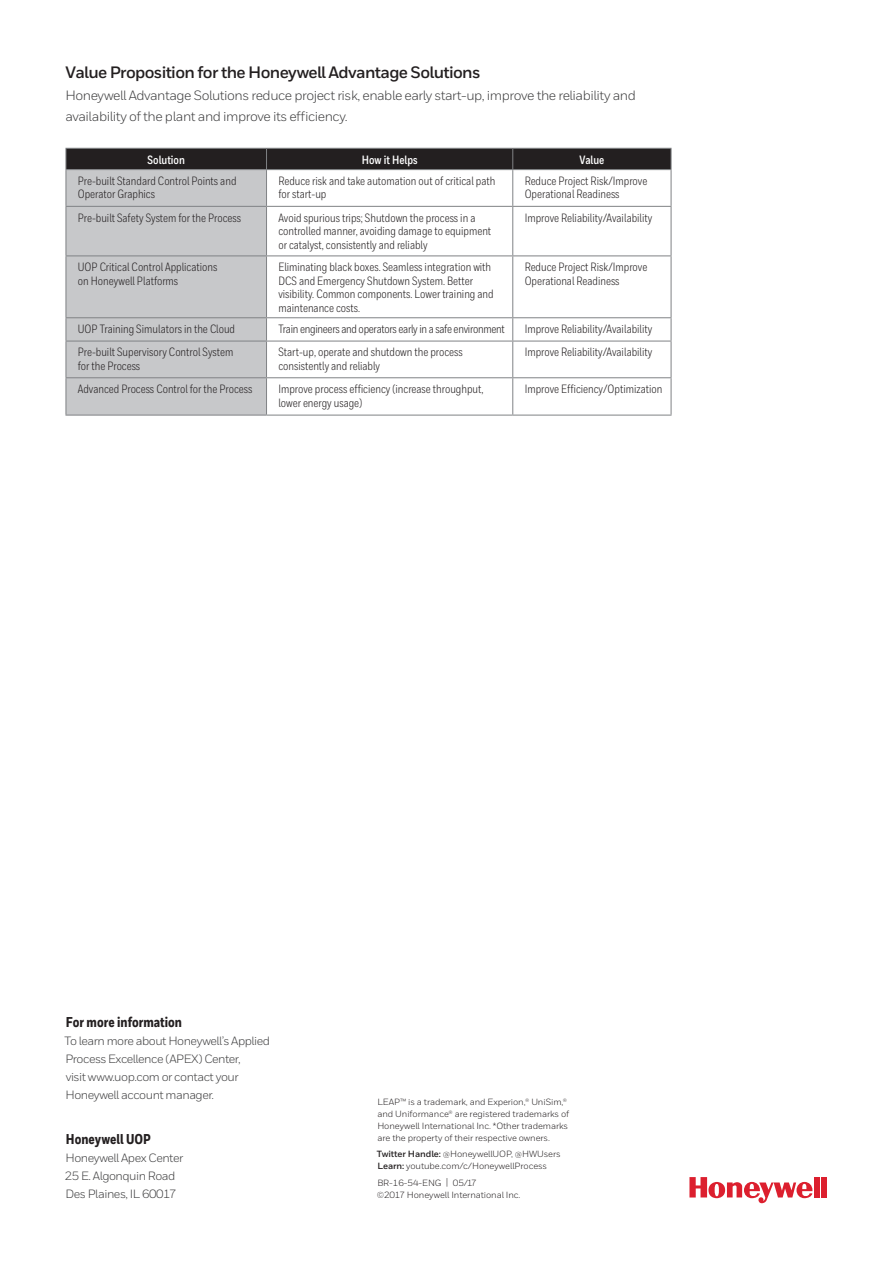
<style>
.page{position:relative;width:893px;height:1263px;background:#fff}
.page>*{position:absolute;margin:0;border:0;box-sizing:border-box;transform-origin:0 0}
.t1{font:700 16.5px "Honeywell Sans";letter-spacing:-.04em;color:#231f20}
.Cover__Address_Block{font:800 14.25px "Honeywell Cond";color:#231f20}
.t2{font:13.5px/21px "Honeywell Sans";letter-spacing:-.035em;color:#3e3e3f}
.t3{font:12px/13.5px "Honeywell Cond";color:#231f20}
.Cover__Address_Block-2{font:12px/18px "Honeywell Sans";letter-spacing:-.04em;color:#3e3e3f}
.t4{font:12px "Honeywell Cond";letter-spacing:-.02em;color:#231f20}
.t5{font:700 12px "Honeywell Cond";color:#fff}
.Cover__Copyright{font:9px/12px "Honeywell Sans";letter-spacing:-.01em;color:#231f20}
.s1{font-weight:700}
.s2{font-size:10.35px}
</style>
<div class="page">
<div style="left:814px;top:1177px;width:5px;height:20px;background:#dc1f2e"></div>
<div style="left:822px;top:1177px;width:5px;height:20px;background:#dc1f2e"></div>
<svg style="left:689px;top:1177px;width:123px;height:26px"></svg>
<div style="left:66px;top:170px;width:200px;height:245px;background:#c7c8ca"></div>
<div style="left:65px;top:148px;width:607px;height:21px;background:#231f20"></div>
<hr style="left:65px;top:169px;width:202px;height:1px;background:#808285">
<hr style="left:65px;top:170px;width:1px;height:36px;background:#808285">
<hr style="left:267px;top:169px;width:246px;height:1px;background:#808285">
<hr style="left:266px;top:170px;width:1px;height:36px;background:#808285">
<hr style="left:513px;top:169px;width:159px;height:1px;background:#808285">
<hr style="left:512px;top:170px;width:1px;height:36px;background:#808285">
<hr style="left:671px;top:170px;width:1px;height:36px;background:#808285">
<hr style="left:65px;top:206px;width:202px;height:1px;background:#808285">
<hr style="left:65px;top:207px;width:1px;height:48px;background:#808285">
<hr style="left:267px;top:206px;width:246px;height:1px;background:#808285">
<hr style="left:266px;top:207px;width:1px;height:48px;background:#808285">
<hr style="left:513px;top:206px;width:159px;height:1px;background:#808285">
<hr style="left:512px;top:207px;width:1px;height:48px;background:#808285">
<hr style="left:671px;top:207px;width:1px;height:48px;background:#808285">
<hr style="left:65px;top:255px;width:202px;height:1px;background:#808285">
<hr style="left:65px;top:256px;width:1px;height:61px;background:#808285">
<hr style="left:267px;top:255px;width:246px;height:1px;background:#808285">
<hr style="left:266px;top:256px;width:1px;height:61px;background:#808285">
<hr style="left:513px;top:255px;width:159px;height:1px;background:#808285">
<hr style="left:512px;top:256px;width:1px;height:61px;background:#808285">
<hr style="left:671px;top:256px;width:1px;height:61px;background:#808285">
<hr style="left:65px;top:317px;width:202px;height:1px;background:#808285">
<svg style="left:65px;top:318px;width:1px;height:23px"></svg>
<hr style="left:267px;top:317px;width:246px;height:1px;background:#808285">
<svg style="left:266px;top:318px;width:1px;height:23px"></svg>
<hr style="left:513px;top:317px;width:159px;height:1px;background:#808285">
<svg style="left:512px;top:318px;width:1px;height:23px"></svg>
<svg style="left:671px;top:318px;width:1px;height:23px"></svg>
<hr style="left:65px;top:341px;width:202px;height:1px;background:#808285">
<hr style="left:65px;top:342px;width:1px;height:35px;background:#808285">
<hr style="left:267px;top:341px;width:246px;height:1px;background:#808285">
<hr style="left:266px;top:342px;width:1px;height:35px;background:#808285">
<hr style="left:513px;top:341px;width:159px;height:1px;background:#808285">
<hr style="left:512px;top:342px;width:1px;height:35px;background:#808285">
<hr style="left:671px;top:342px;width:1px;height:35px;background:#808285">
<hr style="left:65px;top:377px;width:202px;height:1px;background:#808285">
<hr style="left:65px;top:378px;width:1px;height:37px;background:#808285">
<hr style="left:267px;top:377px;width:246px;height:1px;background:#808285">
<hr style="left:266px;top:378px;width:1px;height:37px;background:#808285">
<hr style="left:513px;top:377px;width:159px;height:1px;background:#808285">
<hr style="left:512px;top:378px;width:1px;height:37px;background:#808285">
<hr style="left:671px;top:378px;width:1px;height:37px;background:#808285">
<hr style="left:65px;top:415px;width:202px;height:1px;background:#808285">
<hr style="left:267px;top:415px;width:246px;height:1px;background:#808285">
<hr style="left:513px;top:415px;width:159px;height:1px;background:#808285">
<p class="t1" style="left:65px;top:63px;width:417px">Value Proposition for the Honeywell Advantage Solutions</p>
<p class="t2" style="left:65px;top:85px;width:572px">Honeywell Advantage Solutions reduce project risk, enable early start-up, improve the reliability and availability of the plant and improve its efficiency.</p>
<p class="t5" style="left:148px;top:152px;width:39px">Solution</p>
<p class="t5" style="left:362px;top:152px;width:57px">How it Helps</p>
<p class="t5" style="left:579px;top:152px;width:26px">Value</p>
<p class="t3" style="left:78px;top:174px;width:160px">Pre-built Standard Control Points and<br>Operator Graphics</p>
<p class="t3" style="left:278px;top:174px;width:218px">Reduce risk and take automation out of critical path for start-up</p>
<p class="t3" style="left:525px;top:174px;width:124px">Reduce Project Risk/Improve<br>Operational Readiness</p>
<p class="t3" style="left:78px;top:211px;width:165px">Pre-built Safety System for the Process</p>
<p class="t3" style="left:278px;top:211px;width:214px">Avoid spurious trips; Shutdown the process in a controlled manner, avoiding damage to equipment or catalyst, consistently and reliably</p>
<p class="t3" style="left:525px;top:211px;width:129px">Improve Reliability/Availability</p>
<p class="t3" style="left:78px;top:260px;width:141px">UOP Critical Control Applications on Honeywell Platforms</p>
<p class="t3" style="left:278px;top:260px;width:217px">Eliminating black boxes. Seamless integration with DCS and Emergency Shutdown System. Better visibility. Common components. Lower training and maintenance costs.</p>
<p class="t3" style="left:525px;top:260px;width:124px">Reduce Project Risk/Improve<br>Operational Readiness</p>
<p class="t3" style="left:78px;top:322px;width:159px">UOP Training Simulators in the Cloud</p>
<p class="t4" style="left:278px;top:322px;width:228px">Train engineers and operators early in a safe environment</p>
<p class="t3" style="left:525px;top:322px;width:129px">Improve Reliability/Availability</p>
<p class="t3" style="left:78px;top:346px;width:157px">Pre-built Supervisory Control System for the Process</p>
<p class="t3" style="left:278px;top:346px;width:186px">Start-up, operate and shutdown the process consistently and reliably</p>
<p class="t3" style="left:525px;top:346px;width:129px">Improve Reliability/Availability</p>
<p class="t3" style="left:78px;top:382px;width:176px">Advanced Process Control for the Process</p>
<p class="t3" style="left:278px;top:382px;width:207px">Improve process efficiency (increase throughput, lower energy usage)</p>
<p class="t3" style="left:525px;top:382px;width:139px">Improve Efficiency/Optimization</p>
<p class="Cover__Address_Block" style="left:66px;top:1013px;width:118px">For more information</p>
<p class="Cover__Address_Block-2" style="left:64px;top:1031px;width:207px">To learn more about Honeywell’s Applied Process Excellence (APEX) Center,<br>visit www.uop.com or contact your Honeywell account manager.</p>
<p class="Cover__Address_Block" style="left:66px;top:1130px;width:86px">Honeywell UOP</p>
<p class="Cover__Address_Block-2" style="left:65px;top:1148px;width:119px">Honeywell Apex Center</p>
<p class="Cover__Address_Block-2" style="left:65px;top:1166px;width:113px">25 E. Algonquin Road<br>Des Plaines, IL 60017</p>
<p class="Cover__Copyright" style="left:377px;top:1095px;width:193px">LEAP™ is a trademark, and Experion,® UniSim,® and Uniformance® are registered trademarks of Honeywell International Inc. *Other trademarks are the property of their respective owners.</p>
<p class="Cover__Copyright" style="left:377px;top:1148px;width:185px"><span class="s1">Twitter Handle:</span> @HoneywellUOP, @HWUsers<br><span class="s1">Learn:</span> youtube.com/c/HoneywellProcess</p>
<p class="Cover__Copyright" style="left:377px;top:1176px;width:145px">BR-16-54-ENG <span class="s2">|</span> 05/17<br>©2017 Honeywell International Inc.</p>
</div>
